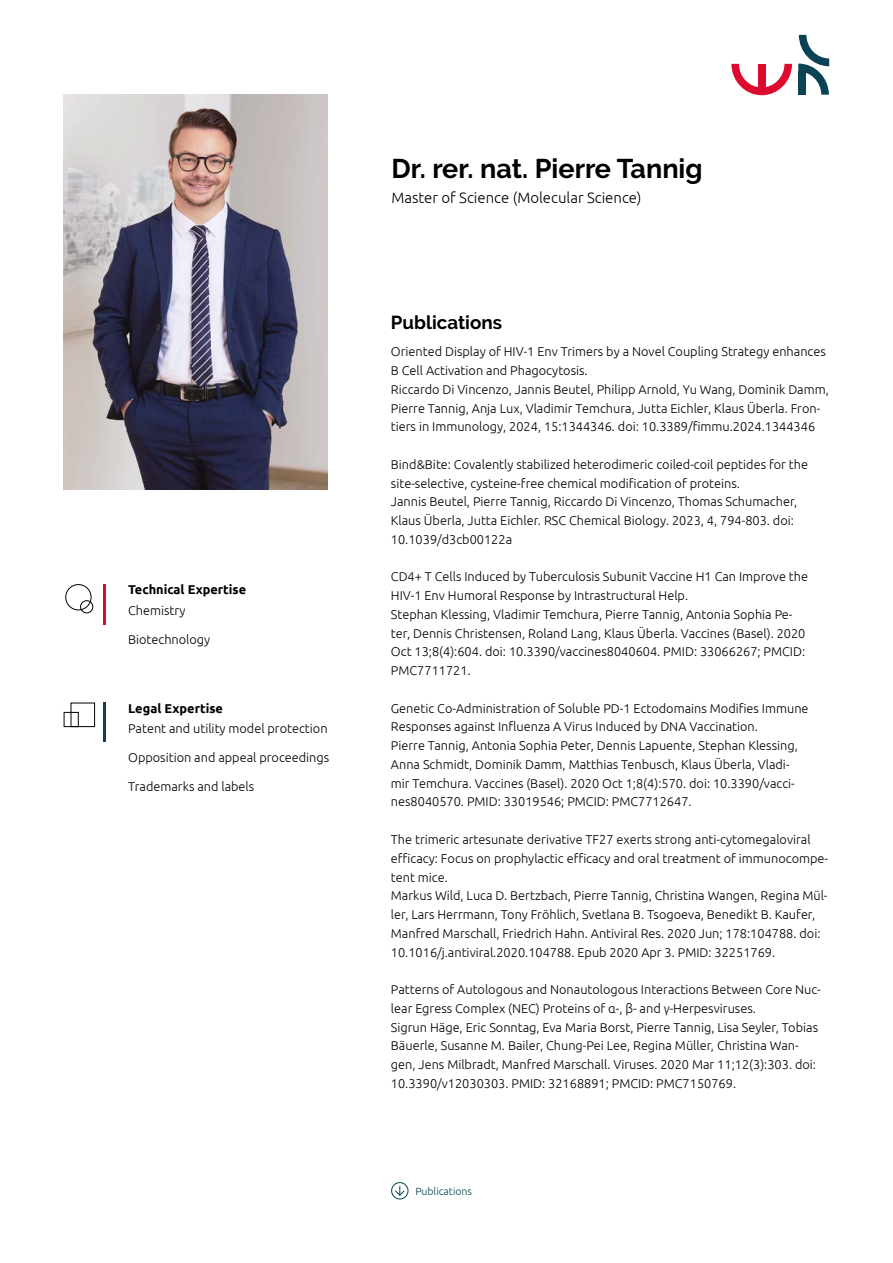
<style>
.page{position:relative;width:893px;height:1263px;background:#fff}
.page>*{position:absolute;margin:0;border:0;box-sizing:border-box;transform-origin:0 0}
.t1{font:700 27px "Raleway";color:#000}
.t2{font:700 18.75px "Raleway";color:#000}
.t3{font:300 15px "Ubuntu";color:#000}
.t4{font:300 12.75px/18.8px "Ubuntu";color:#000}
.t5{font:700 12.75px "Ubuntu";color:#000}
.t6{font:300 10.5px "Ubuntu";color:#0a4353}
</style>
<div class="page">
<svg style="left:731px;top:64px;width:61px;height:31px"></svg>
<div style="left:758px;top:64px;width:8px;height:31px;background:#dd0b2f"></div>
<svg style="left:798px;top:35px;width:31px;height:60px"></svg>
<img style="left:64px;top:95px;width:263px;height:395px">
<div style="left:65px;top:584px;width:26px;height:26px;border:1px solid #000;border-radius:50%"></div>
<div style="left:80px;top:600px;width:13px;height:13px;border:1px solid #000;border-radius:50%"></div>
<hr style="left:103px;top:584px;width:3px;height:41px;background:#dd0b2f">
<div style="left:71px;top:703px;width:24px;height:24px;border:1px solid #000"></div>
<div style="left:64px;top:712px;width:15px;height:15px;border:1px solid #000"></div>
<hr style="left:103px;top:703px;width:3px;height:39px;background:#0a4353">
<div style="left:391px;top:1182px;width:17px;height:17px;border:1px solid #0a4353;border-radius:50%"></div>
<svg style="left:395px;top:1186px;width:10px;height:10px"></svg>
<p class="t5" style="left:128px;top:582px;width:120px">Technical Expertise</p>
<p class="t4" style="left:128px;top:600px;width:59px">Chemistry</p>
<p class="t4" style="left:128px;top:629px;width:84px">Biotechnology</p>
<p class="t5" style="left:128px;top:700px;width:96px">Legal Expertise</p>
<p class="t4" style="left:128px;top:719px;width:201px">Patent and utility model protection</p>
<p class="t4" style="left:128px;top:748px;width:203px">Opposition and appeal proceedings</p>
<p class="t4" style="left:128px;top:777px;width:128px">Trademarks and labels</p>
<h1 class="t1" style="left:391px;top:153px;width:313px">Dr. rer. nat. Pierre Tannig</h1>
<p class="t3" style="left:391px;top:188px;width:252px">Master of Science (Molecular Science)</p>
<h2 class="t2" style="left:391px;top:311px;width:113px">Publications</h2>
<p class="t4" style="left:391px;top:342px;width:439px">Oriented Display of HIV-1 Env Trimers by a Novel Coupling Strategy enhances B Cell Activation and Phagocytosis.<br>Riccardo Di Vincenzo, Jannis Beutel, Philipp Arnold, Yu Wang, Dominik Damm, Pierre Tannig, Anja Lux, Vladimir Temchura, Jutta Eichler, Klaus Überla. Fron&shy;tiers in Immunology, 2024, 15:1344346. doi: 10.3389/fimmu.2024.1344346</p>
<p class="t4" style="left:391px;top:455px;width:419px">Bind&amp;Bite: Covalently stabilized heterodimeric coiled-coil peptides for the site-selective, cysteine-free chemical modification of proteins.<br>Jannis Beutel, Pierre Tannig, Riccardo Di Vincenzo, Thomas Schumacher, Klaus Überla, Jutta Eichler. RSC Chemical Biology. 2023, 4, 794-803. doi:<br>10.1039/d3cb00122a</p>
<p class="t4" style="left:391px;top:567px;width:419px">CD4+ T Cells Induced by Tuberculosis Subunit Vaccine H1 Can Improve the HIV-1 Env Humoral Response by Intrastructural Help.<br>Stephan Klessing, Vladimir Temchura, Pierre Tannig, Antonia Sophia Pe&shy;ter, Dennis Christensen, Roland Lang, Klaus Überla. Vaccines (Basel). 2020<br>Oct 13;8(4):604. doi: 10.3390/vaccines8040604. PMID: 33066267; PMCID:<br>PMC7711721.</p>
<p class="t4" style="left:391px;top:698px;width:419px">Genetic Co-Administration of Soluble PD-1 Ectodomains Modifies Immune Responses against Influenza A Virus Induced by DNA Vaccination.<br>Pierre Tannig, Antonia Sophia Peter, Dennis Lapuente, Stephan Klessing, Anna Schmidt, Dominik Damm, Matthias Tenbusch, Klaus Überla, Vladi&shy;mir Temchura. Vaccines (Basel). 2020 Oct 1;8(4):570. doi: 10.3390/vacci&shy;nes8040570. PMID: 33019546; PMCID: PMC7712647.</p>
<p class="t4" style="left:391px;top:830px;width:439px">The trimeric artesunate derivative TF27 exerts strong anti-cytomegaloviral efficacy: Focus on prophylactic efficacy and oral treatment of immunocompe&shy;tent mice.<br>Markus Wild, Luca D. Bertzbach, Pierre Tannig, Christina Wangen, Regina Mül&shy;ler, Lars Herrmann, Tony Fröhlich, Svetlana B. Tsogoeva, Benedikt B. Kaufer, Manfred Marschall, Friedrich Hahn. Antiviral Res. 2020 Jun; 178:104788. doi:<br>10.1016/j.antiviral.2020.104788. Epub 2020 Apr 3. PMID: 32251769.</p>
<p class="t4" style="left:391px;top:980px;width:431px">Patterns of Autologous and Nonautologous Interactions Between Core Nuc&shy;lear Egress Complex (NEC) Proteins of α-, β- and γ-Herpesviruses.<br>Sigrun Häge, Eric Sonntag, Eva Maria Borst, Pierre Tannig, Lisa Seyler, Tobias Bäuerle, Susanne M. Bailer, Chung-Pei Lee, Regina Müller, Christina Wan&shy;gen, Jens Milbradt, Manfred Marschall. Viruses. 2020 Mar 11;12(3):303. doi:<br>10.3390/v12030303. PMID: 32168891; PMCID: PMC7150769.</p>
<p class="t6" style="left:415px;top:1185px;width:58px">Publications</p>
</div>
